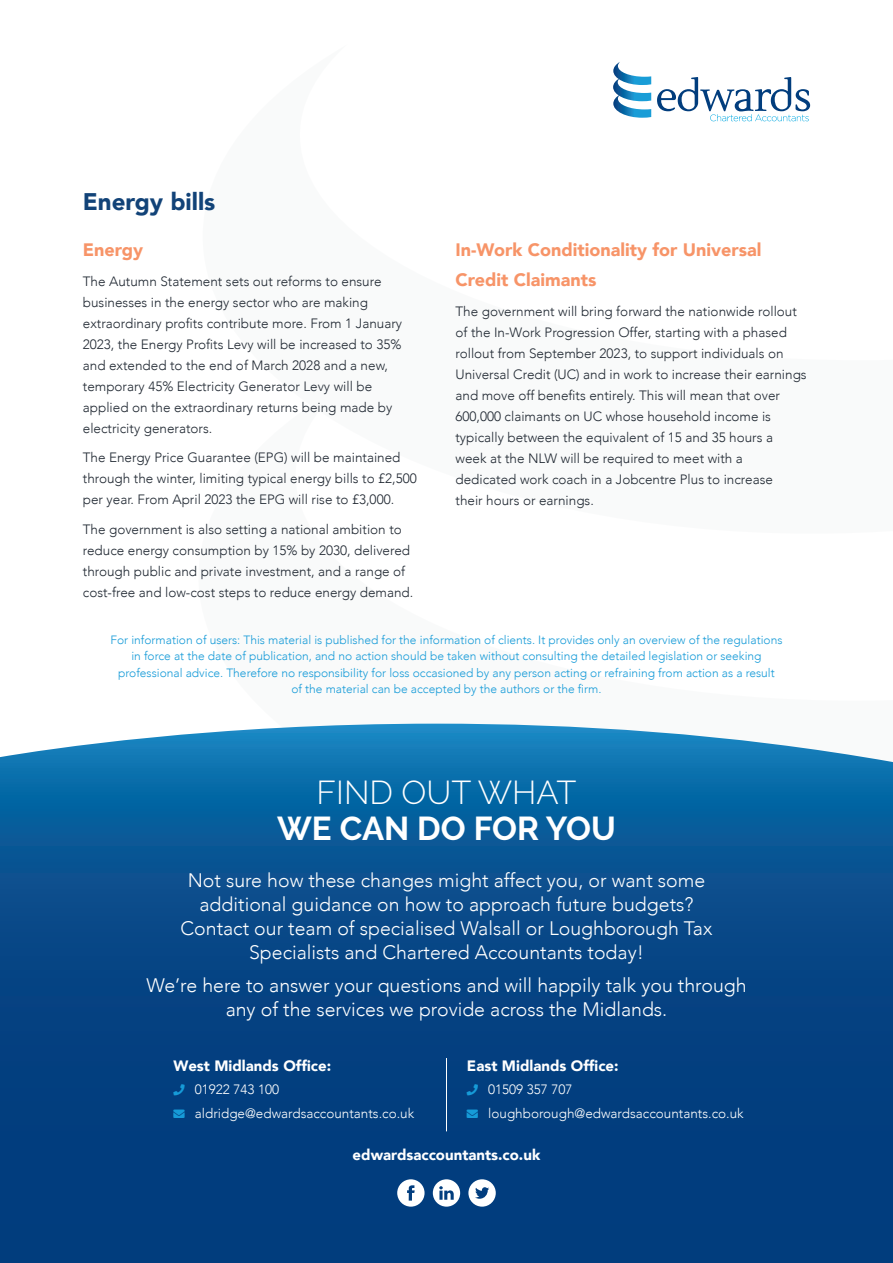
<style>
.page{position:relative;width:893px;height:1263px;background:#fff}
.page>*{position:absolute;margin:0;border:0;box-sizing:border-box;transform-origin:0 0}
.Heading_1__h1___opti{font:700 33px/36px "Raleway";color:#fff;text-align:center}
.Edwards_Heading_2{font:900 24px "Avenir";color:#124378}
.Heading_1__h1___opti-2{font:300 19.5px/24px "Avenir";color:#fff;text-align:center}
.Edwards_body_copy{font:900 18px/30px "Avenir";color:#f79468}
.Edwards_Heading_3{font:900 18px "Avenir";color:#f79468}
.Edwards_body_copy-2{font:900 15px "Avenir";color:#fff}
.Edwards_body_copy-3{font:300 13.5px/21px "Avenir";color:#202832}
.Edwards_body_copy-4{font:300 13.5px "Avenir";color:#fff}
.Heading_5__h5{font:300 12px/16.5px "Avenir";color:#169bd8;text-align:center}
.s1{font-weight:300}
.s2{color:#169bd8}
</style>
<div class="page">
<svg style="left:0;top:724px;width:893px;height:539px;background:#0b4f8d"></svg>
<hr style="left:446px;top:1058px;width:1px;height:73px;background:#fff">
<svg style="left:397px;top:1179px;width:28px;height:27px"></svg>
<svg style="left:433px;top:1179px;width:27px;height:27px"></svg>
<svg style="left:468px;top:1179px;width:28px;height:27px"></svg>
<svg style="left:613px;top:62px;width:38px;height:56px"></svg>
<svg style="left:657px;top:77px;width:153px;height:44px"></svg>
<svg style="left:174px;top:1084px;width:11px;height:12px"></svg>
<svg style="left:467px;top:1084px;width:11px;height:12px"></svg>
<p class="Edwards_Heading_2" style="left:83px;top:181px;width:134px">Energy bills</p>
<p class="Edwards_Heading_3" style="left:83px;top:234px;width:62px">Energy</p>
<p class="Edwards_body_copy-3" style="left:83px;top:270px;width:321px">The Autumn Statement sets out reforms to ensure businesses in the energy sector who are making extraordinary profits contribute more. From 1 January 2023, the Energy Profits Levy will be increased to 35% and extended to the end of March 2028 and a new, temporary 45% Electricity Generator Levy will be applied on the extraordinary returns being made by electricity generators.</p>
<p class="Edwards_body_copy-3" style="left:83px;top:447px;width:335px">The Energy Price Guarantee (EPG) will be maintained through the winter, limiting typical energy bills to £2,500 per year. From April 2023 the EPG will rise to £3,000.</p>
<p class="Edwards_body_copy-3" style="left:83px;top:518px;width:332px">The government is also setting a national ambition to reduce energy consumption by 15% by 2030, delivered through public and private investment, and a range of cost-free and low-cost steps to reduce energy demand.</p>
<p class="Edwards_body_copy" style="left:455px;top:234px;width:307px">In-Work Conditionality for Universal<br>Credit Claimants</p>
<p class="Edwards_body_copy-3" style="left:455px;top:300px;width:353px">The government will bring forward the nationwide rollout of the In-Work Progression Offer, starting with a phased rollout from September 2023, to support individuals on Universal Credit (UC) and in work to increase their earnings and move off benefits entirely. This will mean that over 600,000 claimants on UC whose household income is typically between the equivalent of 15 and 35 hours a week at the NLW will be required to meet with a dedicated work coach in a Jobcentre Plus to increase<br>their hours or earnings.</p>
<p class="Heading_5__h5" style="left:110px;top:631px;width:674px">For information of users: This material is published for the information of clients. It provides only an overview of the regulations in force at the date of publication, and no action should be taken without consulting the detailed legislation or seeking professional advice. Therefore no responsibility for loss occasioned by any person acting or refraining from action as a result<br>of the material can be accepted by the authors or the firm.</p>
<p class="Heading_1__h1___opti" style="left:277px;top:774px;width:340px"><span class="s1">FIND OUT WHAT<br></span>WE CAN DO FOR YOU</p>
<p class="Heading_1__h1___opti-2" style="left:181px;top:868px;width:533px">Not sure how these changes might affect you, or want some additional guidance on how to approach future budgets?<br>Contact our team of specialised Walsall or Loughborough Tax Specialists and Chartered Accountants today!</p>
<p class="Heading_1__h1___opti-2" style="left:146px;top:973px;width:602px">We’re here to answer your questions and will happily talk you through any of the services we provide across the Midlands.</p>
<p class="Edwards_body_copy-2" style="left:174px;top:1053px;width:159px">West Midlands Office:</p>
<p class="Edwards_body_copy-4" style="left:195px;top:1082px;width:86px">01922 743 100</p>
<p class="Edwards_body_copy-4" style="left:174px;top:1105px;width:242px"><span class="s2">→</span> aldridge@edwardsaccountants.co.uk</p>
<p class="Edwards_body_copy-2" style="left:467px;top:1053px;width:153px">East Midlands Office:</p>
<p class="Edwards_body_copy-4" style="left:488px;top:1082px;width:86px">01509 357 707</p>
<p class="Edwards_body_copy-4" style="left:467px;top:1105px;width:278px"><span class="s2">→</span> loughborough@edwardsaccountants.co.uk</p>
<p class="Edwards_body_copy-2" style="left:353px;top:1142px;width:189px">edwardsaccountants.co.uk</p>
</div>
